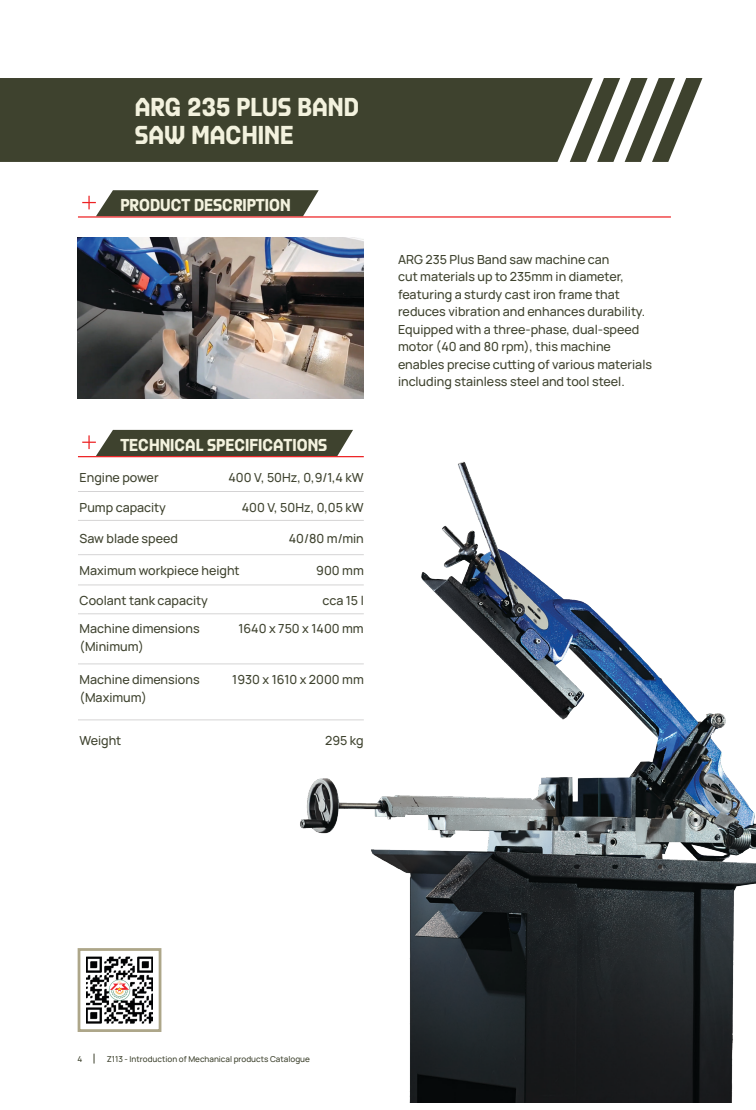
<style>
.page{position:relative;width:756px;height:1110px;background:#fff}
.page>*{position:absolute;margin:0;border:0;box-sizing:border-box;transform-origin:0 0}
.t1{font:700 condensed 22.5px "BT Steinhart";color:#f3f2de}
.t2{font:700 condensed 15px "BT Steinhart";color:#f3f2de}
.t3{font:500 12.5px/17.5px "Manrope";color:#3e422e}
.t4{font:500 8.12px "Manrope";color:#3e422e}
</style>
<div class="page">
<div style="left:78px;top:947px;width:83px;height:84px;border:3px solid #ada689"></div>
<hr style="left:78px;top:520px;width:286px;height:1px;background:#231f20">
<hr style="left:78px;top:613px;width:286px;height:1px;background:#231f20">
<hr style="left:78px;top:554px;width:286px;height:1px;background:#231f20">
<hr style="left:78px;top:663px;width:286px;height:1px;background:#231f20">
<hr style="left:78px;top:719px;width:286px;height:1px;background:#231f20">
<hr style="left:78px;top:491px;width:286px;height:1px;background:#231f20">
<hr style="left:78px;top:584px;width:286px;height:1px;background:#231f20">
<div style="left:0;top:78px;width:570px;height:84px;background:#3e422e"></div>
<svg style="left:570px;top:78px;width:132px;height:84px"></svg>
<svg style="left:82px;top:190px;width:237px;height:26px;background:#585a49"></svg>
<svg style="left:82px;top:430px;width:271px;height:26px;background:#525442"></svg>
<hr style="left:78px;top:216px;width:593px;height:1px;background:#ed2224">
<hr style="left:78px;top:456px;width:286px;height:1px;background:#ed2224">
<img style="left:274px;top:443px;width:482px;height:659px">
<img style="left:78px;top:238px;width:286px;height:161px">
<img style="left:86px;top:956px;width:67px;height:67px">
<p class="t1" style="left:135px;top:89px;width:226px">ARG 235 PLUS BAND</p>
<p class="t1" style="left:135px;top:117px;width:160px">SAW MACHINE</p>
<p class="t2" style="left:120px;top:193px;width:172px">PRODUCT DESCRIPTION</p>
<p class="t2" style="left:120px;top:432px;width:208px">TECHNICAL SPECIFICATIONS</p>
<p class="t3" style="left:80px;top:467px;width:81px">Engine power</p>
<p class="t3" style="left:228px;top:467px;width:137px">400 V, 50Hz, 0,9/1,4 kW</p>
<p class="t3" style="left:242px;top:497px;width:124px">400 V, 50Hz, 0,05 kW</p>
<p class="t3" style="left:289px;top:529px;width:76px">40/80 m/min</p>
<p class="t3" style="left:316px;top:560px;width:49px">900 mm</p>
<p class="t3" style="left:322px;top:591px;width:43px">cca 15 l</p>
<p class="t3" style="left:238px;top:618px;width:127px">1640 x 750 x 1400 mm</p>
<p class="t3" style="left:80px;top:497px;width:88px">Pump capacity</p>
<p class="t3" style="left:80px;top:529px;width:100px">Saw blade speed</p>
<p class="t3" style="left:80px;top:560px;width:162px">Maximum workpiece height</p>
<p class="t3" style="left:80px;top:591px;width:130px">Coolant tank capacity</p>
<p class="t3" style="left:80px;top:618px;width:121px">Machine dimensions (Minimum)</p>
<p class="t3" style="left:80px;top:670px;width:121px">Machine dimensions (Maximum)</p>
<p class="t3" style="left:80px;top:730px;width:43px">Weight</p>
<p class="t3" style="left:232px;top:670px;width:133px">1930 x 1610 x 2000 mm</p>
<p class="t3" style="left:325px;top:730px;width:40px">295 kg</p>
<p class="t3" style="left:398px;top:249px;width:255px">ARG 235 Plus Band saw machine can<br>cut materials up to 235mm in diameter, featuring a sturdy cast iron frame that reduces vibration and enhances durability.<br>Equipped with a three-phase, dual-speed motor (40 and 80 rpm), this machine enables precise cutting of various materials including stainless steel and tool steel.</p>
<p class="t4" style="left:78px;top:1051px;width:6px">4</p>
<p class="t4" style="left:107px;top:1051px;width:205px">Z113 - Introduction of Mechanical products Catalogue</p>
</div>
